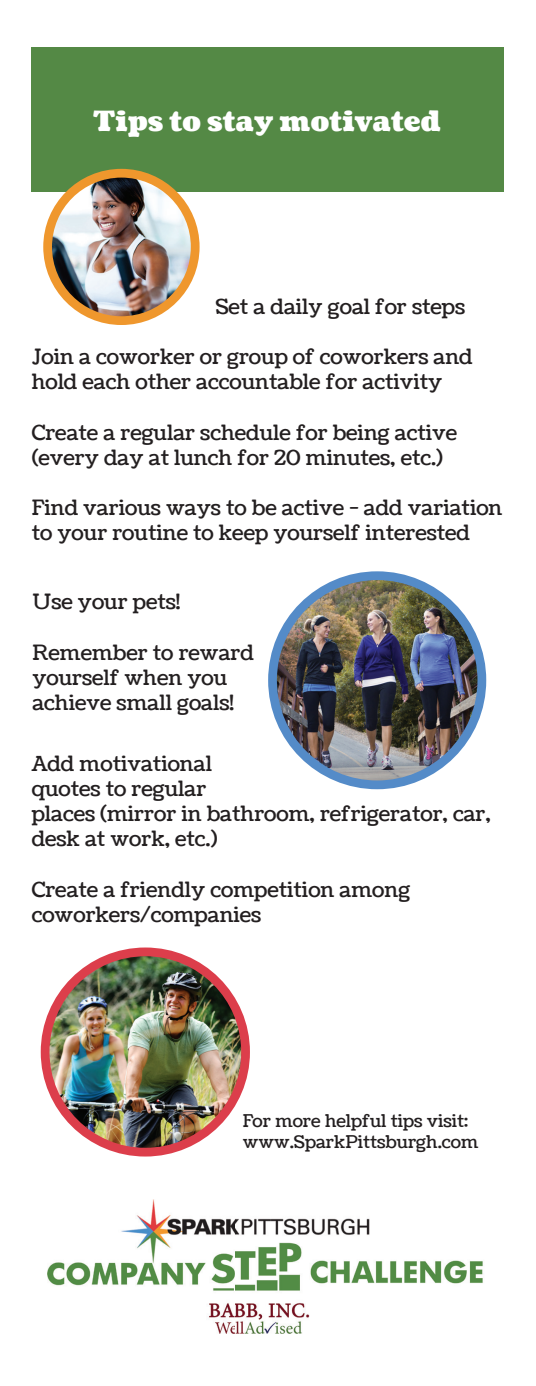
<style>
.page{position:relative;width:536px;height:1386px;background:#fff}
.page>*{position:absolute;margin:0;border:0;box-sizing:border-box;transform-origin:0 0}
.t1{font:900 28px "Coustard";color:#fff}
.t2{font:21px/25.2px "Coustard";color:#231f20}
.t3{font:17.5px/21px "Coustard";color:#231f20}
</style>
<div class="page">
<div style="left:31px;top:47px;width:472px;height:145px;background:#548945"></div>
<img style="left:48px;top:173px;width:147px;height:148px;border-radius:74px">
<div style="left:43px;top:169px;width:156px;height:156px;border:9px solid #ef972d;border-radius:50%"></div>
<img style="left:45px;top:952px;width:200px;height:200px;border-radius:100px">
<div style="left:41px;top:948px;width:209px;height:209px;border:9px solid #dc3e4b;border-radius:50%"></div>
<img style="left:48px;top:1200px;width:435px;height:134px">
<img style="left:272px;top:576px;width:209px;height:209px;border-radius:105px">
<div style="left:268px;top:571px;width:218px;height:218px;border:9px solid #548bc8;border-radius:50%"></div>
<h1 class="t1" style="left:93px;top:102px;width:348px">Tips to stay motivated</h1>
<p class="t2" style="left:215px;top:294px;width:251px">Set a daily goal for steps</p>
<p class="t2" style="left:32px;top:344px;width:442px">Join a coworker or group of coworkers and hold each other accountable for activity</p>
<p class="t2" style="left:32px;top:420px;width:427px">Create a regular schedule for being active (every day at lunch for 20 minutes, etc.)</p>
<p class="t2" style="left:32px;top:495px;width:472px">Find various ways to be active - add variation to your routine to keep yourself interested</p>
<p class="t2" style="left:32px;top:589px;width:149px">Use your pets!</p>
<p class="t2" style="left:32px;top:640px;width:223px">Remember to reward yourself when you achieve small goals!</p>
<p class="t2" style="left:32px;top:751px;width:460px">Add motivational<br>quotes to regular<br>places (mirror in bathroom, refrigerator, car, desk at work, etc.)</p>
<p class="t2" style="left:32px;top:877px;width:380px">Create a friendly competition among coworkers/companies</p>
<p class="t3" style="left:243px;top:1110px;width:237px">For more helpful tips visit: www.SparkPittsburgh.com</p>
</div>
